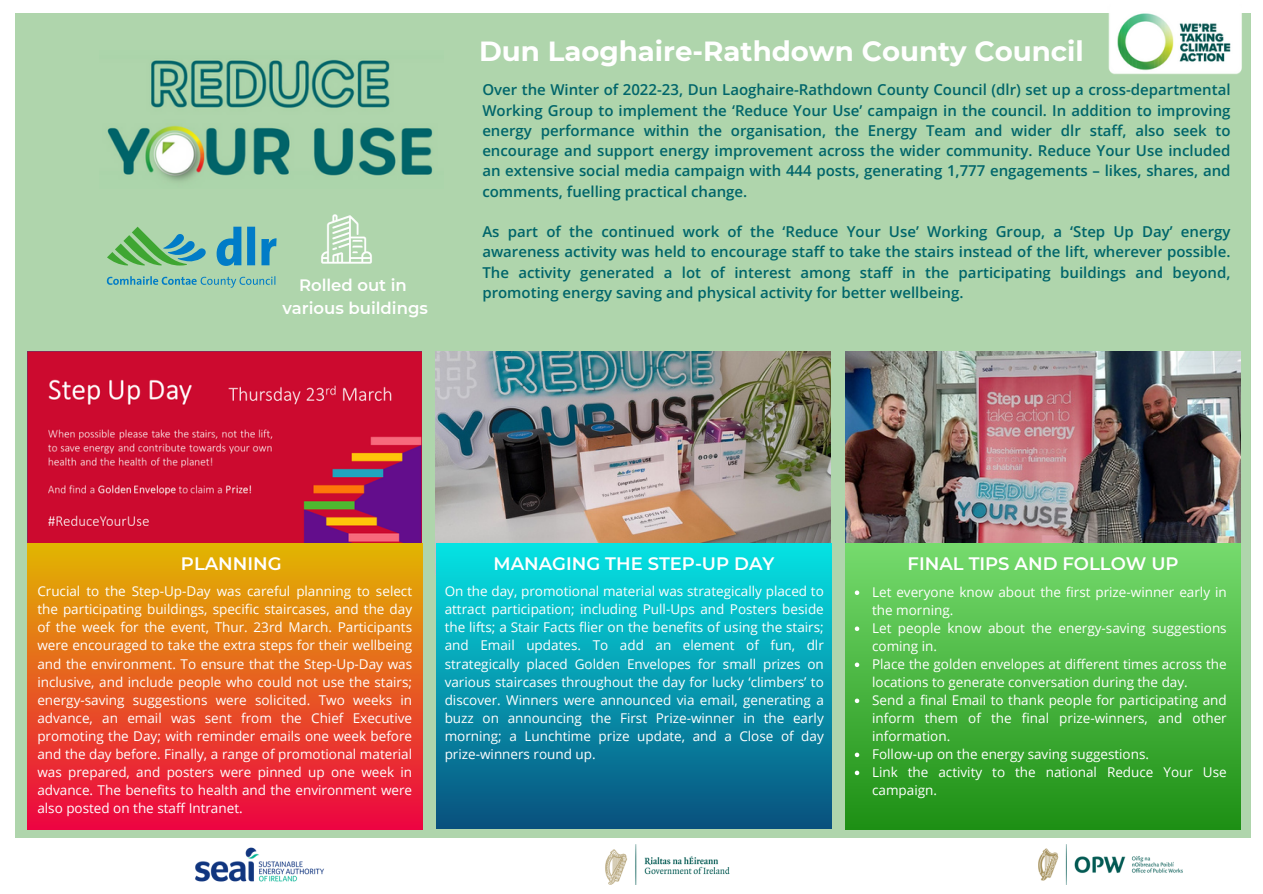
<style>
.page{position:relative;width:1263px;height:894px;background:#fff}
.page>*{position:absolute;margin:0;border:0;box-sizing:border-box;transform-origin:0 0}
.t1{font:700 27.6px "Montserrat";color:#fff}
.t2{font:600 18px "Montserrat";color:#fff}
.t3{font:600 16.5px/22.5px "Montserrat";color:#fff;text-align:center}
.t4{font:600 15px/20.2px "Open Sans";color:#00656a;text-align:justify}
.t5{font:13.5px/18px "Open Sans";color:#fff}
</style>
<div class="page">
<div style="left:15px;top:13px;width:1236px;height:823px;background:#afd5ac"></div>
<img style="left:27px;top:351px;width:395px;height:193px">
<img style="left:436px;top:351px;width:394px;height:193px">
<div style="left:436px;top:544px;width:395px;height:284px;background:linear-gradient(to bottom,#05e3e3,#09517e)"></div>
<img style="left:107px;top:59px;width:326px;height:123px">
<img style="left:321px;top:214px;width:51px;height:50px">
<img style="left:845px;top:351px;width:395px;height:193px">
<div style="left:27px;top:544px;width:395px;height:284px;background:linear-gradient(to bottom,#e1b600,#ed0541)"></div>
<div style="left:845px;top:544px;width:395px;height:284px;background:linear-gradient(to bottom,#76db6d,#1e9015)"></div>
<img style="left:1108px;top:13px;width:134px;height:61px">
<img style="left:196px;top:847px;width:128px;height:35px">
<img style="left:605px;top:844px;width:125px;height:40px">
<img style="left:1038px;top:844px;width:145px;height:40px">
<svg style="left:107px;top:226px;width:170px;height:61px"></svg>
<svg style="left:855px;top:590px;width:4px;height:5px"></svg>
<svg style="left:855px;top:626px;width:4px;height:5px"></svg>
<svg style="left:855px;top:662px;width:4px;height:5px"></svg>
<svg style="left:855px;top:698px;width:4px;height:5px"></svg>
<svg style="left:855px;top:752px;width:4px;height:5px"></svg>
<svg style="left:855px;top:770px;width:4px;height:5px"></svg>
<p class="t3" style="left:282px;top:274px;width:147px">Rolled out in various buildings</p>
<p class="t1" style="left:479px;top:34px;width:606px">Dun Laoghaire-Rathdown County Council</p>
<p class="t4" style="left:482px;top:79px;width:750px">Over the Winter of 2022-23, Dun Laoghaire-Rathdown County Council (dlr) set up a cross-departmental Working Group to implement the ‘Reduce Your Use’ campaign in the council. In addition to improving energy performance within the organisation, the Energy Team and wider dlr staff, also seek to encourage and support energy improvement across the wider community. Reduce Your Use included an extensive social media campaign with 444 posts, generating 1,777 engagements – likes, shares, and comments, fuelling practical change.</p>
<h2 class="t4" style="left:482px;top:221px;width:750px">As part of the continued work of the ‘Reduce Your Use’ Working Group, a ‘Step Up Day’ energy awareness activity was held to encourage staff to take the stairs instead of the lift, wherever possible.<br>The activity generated a lot of interest among staff in the participating buildings and beyond, promoting energy saving and physical activity for better wellbeing.</h2>
<h2 class="t2" style="left:181px;top:552px;width:102px">PLANNING</h2>
<p class="t5" style="left:37px;top:582px;width:376px;text-align:justify">Crucial to the Step-Up-Day was careful planning to select the participating buildings, specific staircases, and the day of the week for the event, Thur. 23rd March. Participants were encouraged to take the extra steps for their wellbeing and the environment. To ensure that the Step-Up-Day was inclusive, and include people who could not use the stairs; energy-saving suggestions were solicited. Two weeks in advance, an email was sent from the Chief Executive promoting the Day; with reminder emails one week before and the day before. Finally, a range of promotional material was prepared, and posters were pinned up one week in advance. The benefits to health and the environment were also posted on the staff Intranet.</p>
<p class="t2" style="left:493px;top:552px;width:282px">MANAGING THE STEP-UP DAY</p>
<p class="t2" style="left:908px;top:552px;width:273px">FINAL TIPS AND FOLLOW UP</p>
<p class="t5" style="left:872px;top:583px;width:356px">Let everyone know about the first prize-winner early in the morning.</p>
<p class="t5" style="left:872px;top:619px;width:356px">Let people know about the energy-saving suggestions coming in.</p>
<p class="t5" style="left:872px;top:655px;width:356px">Place the golden envelopes at different times across the locations to generate conversation during the day.</p>
<p class="t5" style="left:872px;top:691px;width:356px;text-align:justify">Send a final Email to thank people for participating and inform them of the final prize-winners, and other information.</p>
<h2 class="t5" style="left:872px;top:745px;width:278px">Follow-up on the energy saving suggestions.</h2>
<p class="t5" style="left:872px;top:763px;width:356px">Link the activity to the national Reduce Your Use campaign.</p>
<p class="t5" style="left:445px;top:582px;width:381px;text-align:justify">On the day, promotional material was strategically placed to attract participation; including Pull-Ups and Posters beside the lifts; a Stair Facts flier on the benefits of using the stairs; and Email updates. To add an element of fun, dlr strategically placed Golden Envelopes for small prizes on various staircases throughout the day for lucky ‘climbers’ to discover. Winners were announced via email, generating a buzz on announcing the First Prize-winner in the early morning; a Lunchtime prize update, and a Close of day prize-winners round up.</p>
</div>
